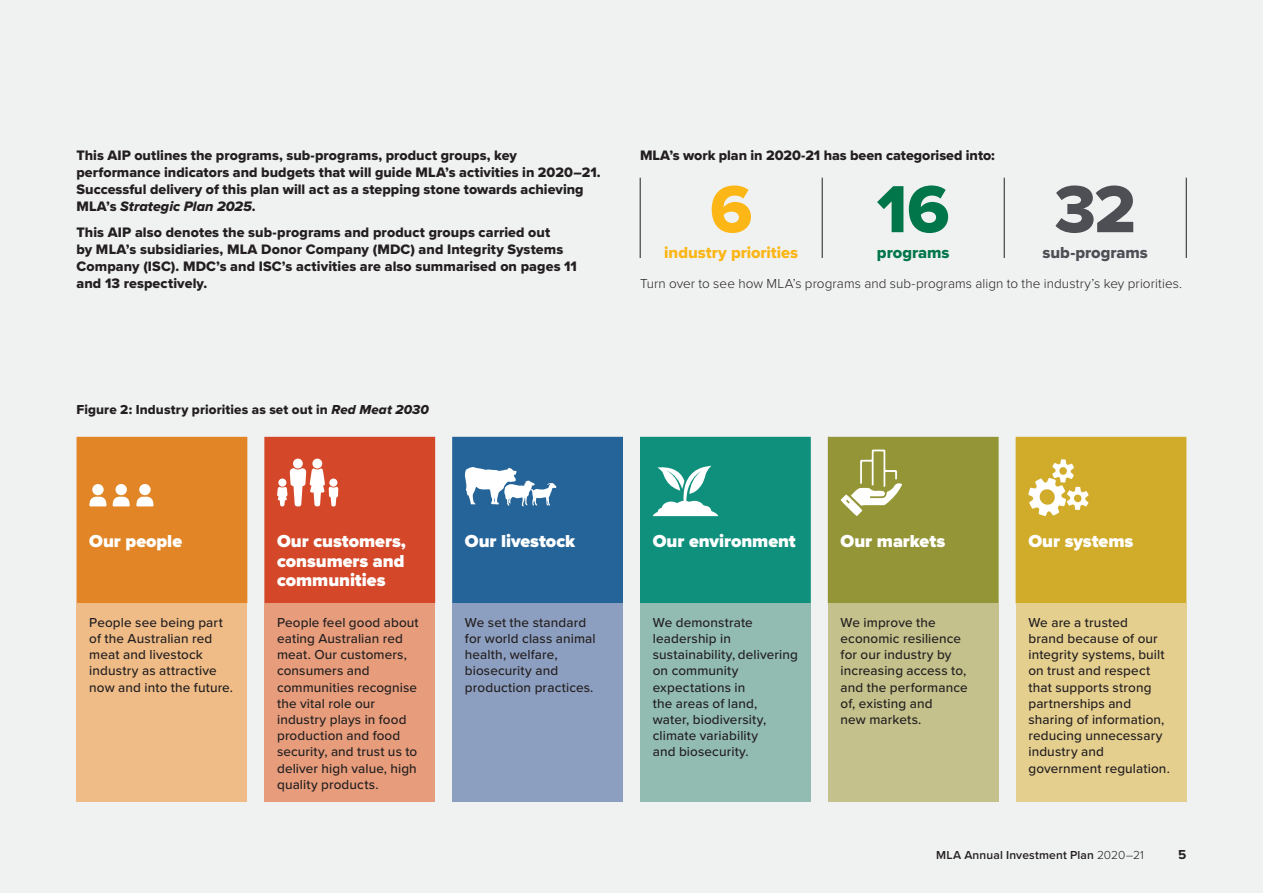
<style>
.page{position:relative;width:1263px;height:893px;background:#f0f1f1}
.page>*{position:absolute;margin:0;border:0;box-sizing:border-box;transform-origin:0 0}
._1__Body_Text{font:69px "Proxima Nova Extrabld";color:#00764a}
._1__Body_Text-2{font:69px "Proxima Nova Extrabld";color:#4d4f54}
._1__Body_Text-3{font:69px "Proxima Nova Extrabld";color:#fcb615}
._1__Body_Text-4{font:900 18px/19.5px "Proxima Nova";color:#fff;text-align:justify}
._1__Body_Text-5{font:16.5px "Proxima Nova Extrabld";letter-spacing:-.005em;color:#fcb615}
._1__Body_Text-6{font:16.5px "Proxima Nova Extrabld";letter-spacing:-.005em;color:#4d4f54}
._1__Body_Text-7{font:16.5px "Proxima Nova Extrabld";letter-spacing:-.005em;color:#00764a}
._1__Body_Text-8{font:14.25px/17.1px "Proxima Nova Extrabld";letter-spacing:.005em;color:#231f20}
._1__Body_Text-9{font:500 13.5px/16.2px "Proxima Nova";letter-spacing:.01em;color:#231f20}
._1__Body_Text-10{font:300 13.5px "Proxima Nova";letter-spacing:.005em;color:#231f20}
._13__Table_Descripti{font:13.5px "Proxima Nova Extrabld";letter-spacing:.01em;color:#231f20}
.t1{font:700 13.5px "Proxima Nova";color:#231f20}
.t2{font:600 12px "Proxima Nova";letter-spacing:.015em;color:#231f20}
.s1{font-family:"Proxima Nova Extrabld It"}
.s2{font-weight:300}
</style>
<div class="page">
<div style="left:77px;top:603px;width:170px;height:198px;background:#efbc87"></div>
<div style="left:264px;top:603px;width:171px;height:198px;background:#e79d7c"></div>
<div style="left:452px;top:603px;width:171px;height:198px;background:#8d9fc0"></div>
<div style="left:640px;top:603px;width:171px;height:198px;background:#92bcb2"></div>
<div style="left:828px;top:603px;width:171px;height:198px;background:#c4c18c"></div>
<div style="left:1016px;top:603px;width:170px;height:198px;background:#e5cf8f"></div>
<div style="left:77px;top:437px;width:170px;height:166px;background:#e18526"></div>
<div style="left:92px;top:484px;width:12px;height:11px;background:#fff;border-radius:50%"></div>
<div style="left:264px;top:437px;width:171px;height:166px;background:#d44728"></div>
<div style="left:312px;top:459px;width:10px;height:9px;background:#fff;border-radius:50%"></div>
<div style="left:293px;top:459px;width:10px;height:9px;background:#fff;border-radius:50%"></div>
<div style="left:329px;top:478px;width:8px;height:9px;background:#fff;border-radius:50%"></div>
<div style="left:278px;top:478px;width:8px;height:9px;background:#fff;border-radius:50%"></div>
<svg style="left:452px;top:437px;width:171px;height:166px;background:#326d9e"></svg>
<div style="left:640px;top:437px;width:171px;height:166px;background:#0f907c"></div>
<div style="left:828px;top:437px;width:171px;height:166px;background:#949536"></div>
<div style="left:1016px;top:437px;width:170px;height:166px;background:#d1ab2a"></div>
<hr style="left:640px;top:178px;width:1px;height:67px;background:#231f20">
<hr style="left:822px;top:178px;width:1px;height:67px;background:#231f20">
<hr style="left:1004px;top:178px;width:1px;height:67px;background:#231f20">
<hr style="left:1186px;top:178px;width:1px;height:67px;background:#231f20">
<svg style="left:640px;top:245px;width:1px;height:13px"></svg>
<svg style="left:822px;top:245px;width:1px;height:13px"></svg>
<svg style="left:1004px;top:245px;width:1px;height:13px"></svg>
<svg style="left:1186px;top:245px;width:1px;height:13px"></svg>
<p class="_1__Body_Text-8" style="left:76px;top:147px;width:526px">This AIP outlines the programs, sub‑programs, product groups, key performance indicators and budgets that will guide MLA’s activities in 2020–21.<br>Successful delivery of this plan will act as a stepping stone towards achieving MLA’s <span class="s1">Strategic Plan 2025</span>.</p>
<p class="_1__Body_Text-8" style="left:76px;top:224px;width:502px">This AIP also denotes the sub‑programs and product groups carried out<br>by MLA’s subsidiaries, MLA Donor Company (MDC) and Integrity Systems Company (ISC). MDC’s and ISC’s activities are also summarised on pages 11 and 13 respectively.</p>
<p class="_1__Body_Text-8" style="left:640px;top:147px;width:356px">MLA’s work plan in 2020-21 has been categorised into:</p>
<p class="_1__Body_Text-3" style="left:710px;top:168px;width:44px">6</p>
<p class="_1__Body_Text" style="left:877px;top:168px;width:74px">16</p>
<p class="_1__Body_Text-2" style="left:1054px;top:168px;width:83px">32</p>
<p class="_1__Body_Text-5" style="left:664px;top:243px;width:135px">industry priorities</p>
<p class="_1__Body_Text-7" style="left:877px;top:243px;width:74px">programs</p>
<p class="_1__Body_Text-6" style="left:1042px;top:243px;width:107px">sub-programs</p>
<p class="_1__Body_Text-10" style="left:640px;top:276px;width:544px">Turn over to see how MLA’s programs and sub-programs align to the industry’s key priorities.</p>
<p class="_13__Table_Descripti" style="left:77px;top:401px;width:354px">Figure 2: Industry priorities as set out in <span class="s1">Red Meat 2030</span></p>
<p class="_1__Body_Text-4" style="left:89px;top:531px;width:94px">Our people</p>
<p class="_1__Body_Text-4" style="left:277px;top:531px;width:130px">Our customers, consumers and communities</p>
<p class="_1__Body_Text-4" style="left:465px;top:531px;width:112px">Our livestock</p>
<p class="_1__Body_Text-4" style="left:653px;top:531px;width:145px">Our environment</p>
<p class="_1__Body_Text-4" style="left:840px;top:531px;width:106px">Our markets</p>
<p class="_1__Body_Text-4" style="left:1028px;top:531px;width:106px">Our systems</p>
<p class="_1__Body_Text-9" style="left:89px;top:614px;width:145px">People see being part of the Australian red meat and livestock industry as attractive now and into the future.</p>
<p class="_1__Body_Text-9" style="left:277px;top:614px;width:143px">People feel good about eating Australian red meat. Our customers, consumers and communities recognise the vital role our industry plays in food production and food security, and trust us to deliver high value, high quality products.</p>
<p class="_1__Body_Text-9" style="left:465px;top:614px;width:132px">We set the standard for world class animal health, welfare, biosecurity and production practices.</p>
<p class="_1__Body_Text-9" style="left:653px;top:614px;width:147px">We demonstrate leadership in sustainability, delivering on community expectations in<br>the areas of land,<br>water, biodiversity, climate variability<br>and biosecurity.</p>
<p class="_1__Body_Text-9" style="left:840px;top:614px;width:129px">We improve the economic resilience for our industry by increasing access to, and the performance of, existing and<br>new markets.</p>
<p class="_1__Body_Text-9" style="left:1028px;top:614px;width:143px">We are a trusted<br>brand because of our integrity systems, built on trust and respect that supports strong partnerships and sharing of information, reducing unnecessary industry and government regulation.</p>
<p class="t2" style="left:936px;top:848px;width:209px">MLA Annual Investment Plan <span class="s2">2020–21</span></p>
<p class="t1" style="left:1178px;top:846px;width:10px">5</p>
</div>
